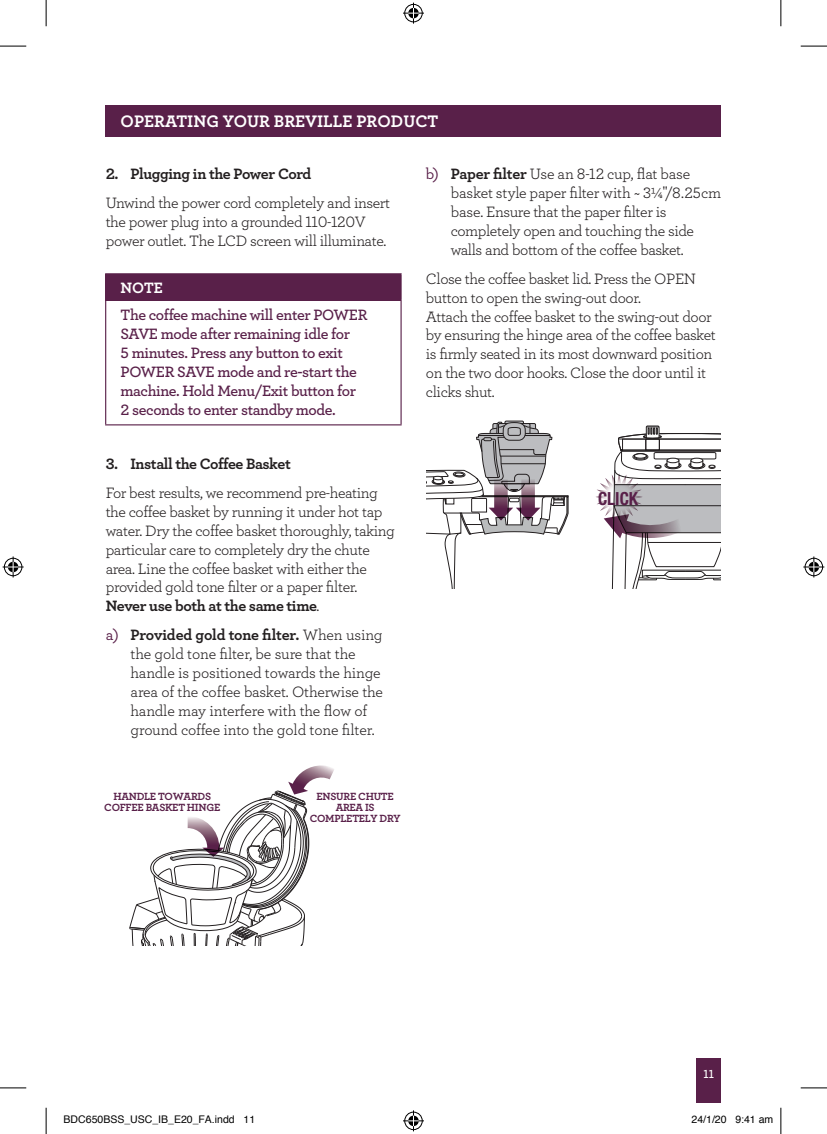
<style>
.page{position:relative;width:827px;height:1134px;background:#fff}
.page>*{position:absolute;margin:0;border:0;box-sizing:border-box;transform-origin:0 0}
.t1{font:700 condensed 18.03px "Helvetica Neue";color:#592049;scale:.95 1}
.t2{font:17.5px "Archer Bold LF";color:#fff}
.t3{font:15.75px/18.9px "Archer Book LF";letter-spacing:-.025em;color:#231f20}
.t4{font:15.75px/18.9px "Archer Semibold LF";letter-spacing:-.025em;color:#592049}
.t5{font:15.75px/28.9px "Archer Bold LF";letter-spacing:-.025em;color:#231f20}
.t6{font:15.75px "Archer Bold LF";color:#fff}
.t7{font:12.25px "Archer Semibold LF";color:#fff}
.t8{font:11.03px/11px "Archer Bold LF";letter-spacing:-.025em;color:#592049;text-align:center}
.t9{font:10.5px "Helvetica";color:#000}
.s1{font-family:"Archer Book LF"}
.s2{font-family:"Archer Medium LF";color:#592049}
.s3{font-family:"Archer Bold LF"}
</style>
<div class="page">
<div style="left:696px;top:1058px;width:25px;height:45px;background:#592049"></div>
<div style="left:106px;top:106px;width:615px;height:31px;background:#592049"></div>
<div style="left:106px;top:274px;width:295px;height:26px;background:#592049"></div>
<svg style="left:105px;top:274px;width:1px;height:26px"></svg>
<hr style="left:105px;top:273px;width:296px;height:1px;background:#592049">
<hr style="left:105px;top:301px;width:1px;height:123px;background:#592049">
<hr style="left:400px;top:301px;width:1px;height:123px;background:#592049">
<hr style="left:105px;top:424px;width:296px;height:1px;background:#592049">
<hr style="left:105px;top:300px;width:296px;height:1px;background:#592049">
<svg style="left:129px;top:765px;width:205px;height:181px"></svg>
<svg style="left:596px;top:425px;width:124px;height:163px"></svg>
<svg style="left:426px;top:420px;width:142px;height:168px"></svg>
<svg style="left:0;top:46px;width:26px;height:1px"></svg>
<svg style="left:800px;top:46px;width:26px;height:1px"></svg>
<svg style="left:0;top:1088px;width:26px;height:1px"></svg>
<svg style="left:800px;top:1088px;width:26px;height:1px"></svg>
<svg style="left:46px;top:0;width:1px;height:26px"></svg>
<svg style="left:46px;top:1108px;width:1px;height:26px"></svg>
<svg style="left:780px;top:0;width:1px;height:26px"></svg>
<svg style="left:780px;top:1108px;width:1px;height:26px"></svg>
<svg style="left:403px;top:3px;width:21px;height:21px"></svg>
<svg style="left:403px;top:1110px;width:21px;height:21px"></svg>
<svg style="left:3px;top:556px;width:21px;height:21px"></svg>
<svg style="left:803px;top:556px;width:21px;height:21px"></svg>
<p class="t2" style="left:121px;top:110px;width:319px">OPERATING YOUR BREVILLE PRODUCT</p>
<p class="t5" style="left:106px;top:159px;width:207px">2. Plugging in the Power Cord</p>
<p class="t3" style="left:106px;top:193px;width:286px">Unwind the power cord completely and insert the power plug into a grounded 110-120V power outlet. The LCD screen will illuminate.</p>
<p class="t6" style="left:121px;top:278px;width:44px">NOTE</p>
<p class="t4" style="left:121px;top:305px;width:248px">The coffee machine will enter POWER SAVE mode after remaining idle for<br>5 minutes. Press any button to exit POWER SAVE mode and re-start the machine. Hold Menu/Exit button for 2 seconds to enter standby mode.</p>
<p class="t5" style="left:106px;top:449px;width:186px">3. Install the Coffee Basket</p>
<p class="t3" style="left:106px;top:483px;width:290px">For best results, we recommend pre-heating the coffee basket by running it under hot tap water. Dry the coffee basket thoroughly, taking particular care to completely dry the chute area. Line the coffee basket with either the provided gold tone filter or a paper filter.</p>
<p class="t5" style="left:106px;top:591px;width:278px">Never use both at the same time<span class="s1">.<br></span><span class="s2">a)</span> Provided gold tone filter. <span class="s1">When using</span></p>
<p class="t3" style="left:130px;top:644px;width:254px">the gold tone filter, be sure that the handle is positioned towards the hinge area of the coffee basket. Otherwise the handle may interfere with the flow of ground coffee into the gold tone filter.</p>
<p class="t8" style="left:104px;top:791px;width:118px">HANDLE TOWARDS<br>COFFEE BASKET HINGE</p>
<p class="t8" style="left:310px;top:790px;width:92px">ENSURE CHUTE<br>AREA IS<br>COMPLETELY DRY</p>
<p class="t3" style="left:450px;top:164px;width:272px;text-indent:-25px"><span class="s2">b)</span> <span class="s3">Paper filter</span> Use an 8-12 cup, flat base basket style paper filter with ~ 3¼"/8.25cm base. Ensure that the paper filter is completely open and touching the side walls and bottom of the coffee basket.</p>
<p class="t3" style="left:426px;top:269px;width:291px">Close the coffee basket lid. Press the OPEN button to open the swing-out door.<br>Attach the coffee basket to the swing-out door by ensuring the hinge area of the coffee basket is firmly seated in its most downward position on the two door hooks. Close the door until it clicks shut.</p>
<p class="t1" style="left:598px;top:487px;width:44px">CLICK</p>
<p class="t7" style="left:703px;top:1066px;width:12px">11</p>
<p class="t9" style="left:64px;top:1112px;width:193px">BDC650BSS_USC_IB_E20_FA.indd 11</p>
<p class="t9" style="left:691px;top:1112px;width:83px">24/1/20 9:41 am</p>
</div>
